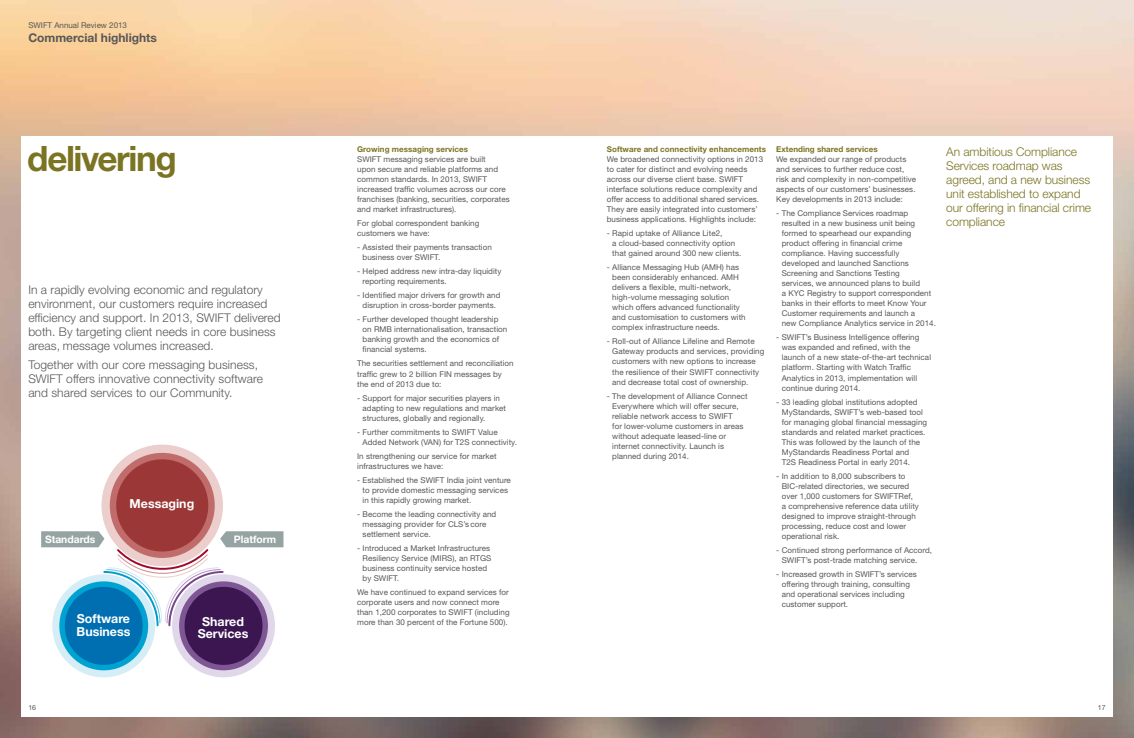
<style>
.page{position:relative;width:1134px;height:738px;background:#fff}
.page>*{position:absolute;margin:0;border:0;box-sizing:border-box;transform-origin:0 0}
.t1{font:700 35px "Helvetica Neue LT Std";letter-spacing:-.04em;color:#7b7422}
.t2{font:700 12.4px/12.4px "Helvetica Neue LT Std";color:#fff}
.t3{font:300 12px/14px "Helvetica Neue LT Std";letter-spacing:.005em;color:#575756}
.t4{font:300 12px/14px "Helvetica Neue LT Std";letter-spacing:-.005em;color:#7b7422}
.t5{font:700 12px "Helvetica Neue LT Std";color:#575756}
.t6{font:700 10.4px "Helvetica Neue LT Std";color:#fff}
.t7{font:8px/10px "Helvetica Neue LT Std";letter-spacing:.005em;color:#575756}
.t8{font:700 8px "Helvetica Neue LT Std";letter-spacing:.005em;color:#7b7422}
.t9{font:7px "Helvetica Neue LT Std";color:#575756}
</style>
<div class="page">
<img style="left:0;top:0;width:1134px;height:737px">
<div style="left:21px;top:136px;width:1092px;height:580px;background:#fff"></div>
<div style="left:101px;top:444px;width:122px;height:121px;background:#eccecc;border-radius:50%"></div>
<svg style="left:52px;top:574px;width:103px;height:102px"></svg>
<svg style="left:59px;top:581px;width:89px;height:88px"></svg>
<div style="left:65px;top:586px;width:78px;height:78px;background:#006fb1;border-radius:50%"></div>
<svg style="left:41px;top:531px;width:242px;height:95px"></svg>
<svg style="left:110px;top:452px;width:105px;height:105px;background:#c0706e"></svg>
<div style="left:116px;top:459px;width:92px;height:92px;background:#9b3837;border-radius:50%"></div>
<div style="left:172px;top:574px;width:103px;height:102px;background:#e0d7ea;border-radius:50%"></div>
<svg style="left:179px;top:581px;width:89px;height:88px"></svg>
<div style="left:185px;top:586px;width:77px;height:78px;background:#3b1651;border-radius:50%"></div>
<p class="t7" style="left:28px;top:20px;width:100px">SWIFT Annual Review 2013</p>
<h3 class="t5" style="left:28px;top:30px;width:130px">Commercial highlights</h3>
<h1 class="t1" style="left:27px;top:137px;width:151px">delivering</h1>
<h3 class="t3" style="left:28px;top:282px;width:254px">In a rapidly evolving economic and regulatory environment, our customers require increased efficiency and support. In 2013, SWIFT delivered both. By targeting client needs in core business areas, message volumes increased.</h3>
<h3 class="t3" style="left:28px;top:356px;width:236px">Together with our core messaging business,<br>SWIFT offers innovative connectivity software and shared services to our Community.</h3>
<h2 class="t2" style="left:130px;top:497px;width:66px">Messaging</h2>
<h3 class="t6" style="left:45px;top:532px;width:52px">Standards</h3>
<h3 class="t6" style="left:234px;top:532px;width:44px">Platform</h3>
<h2 class="t2" style="left:77px;top:612px;width:55px">Software<br>Business</h2>
<h2 class="t2" style="left:198px;top:614px;width:52px;text-align:center">Shared<br>Services</h2>
<p class="t8" style="left:357px;top:144px;width:112px">Growing messaging services</p>
<p class="t7" style="left:357px;top:154px;width:154px">SWIFT messaging services are built<br>upon secure and reliable platforms and common standards. In 2013, SWIFT increased traffic volumes across our core franchises (banking, securities, corporates and market infrastructures).</p>
<p class="t7" style="left:357px;top:218px;width:124px">For global correspondent banking customers we have:</p>
<p class="t7" style="left:363px;top:242px;width:131px;text-indent:-5px">- Assisted their payments transaction business over SWIFT.</p>
<p class="t7" style="left:363px;top:266px;width:140px;text-indent:-5px">- Helped address new intra-day liquidity reporting requirements.</p>
<p class="t7" style="left:357px;top:290px;width:145px;text-align:center">- Identified major drivers for growth and disruption in cross-border payments.</p>
<p class="t7" style="left:363px;top:314px;width:146px;text-indent:-5px">- Further developed thought leadership on RMB internationalisation, transaction banking growth and the economics of financial systems.</p>
<p class="t7" style="left:357px;top:358px;width:158px">The securities settlement and reconciliation traffic grew to 2 billion FIN messages by the end of 2013 due to:</p>
<p class="t7" style="left:363px;top:392px;width:145px;text-indent:-5px">- Support for major securities players in adapting to new regulations and market structures, globally and regionally.</p>
<p class="t7" style="left:363px;top:426px;width:156px;text-indent:-5px">- Further commitments to SWIFT Value<br>Added Network (VAN) for T2S connectivity.</p>
<p class="t7" style="left:357px;top:450px;width:141px">In strengthening our service for market infrastructures we have:</p>
<p class="t7" style="left:363px;top:474px;width:150px;text-indent:-5px">- Established the SWIFT India joint venture to provide domestic messaging services in this rapidly growing market.</p>
<p class="t7" style="left:363px;top:508px;width:135px;text-indent:-5px">- Become the leading connectivity and messaging provider for CLS’s core settlement service.</p>
<p class="t7" style="left:363px;top:542px;width:130px;text-indent:-5px">- Introduced a Market Infrastructures<br>Resiliency Service (MIRS), an RTGS business continuity service hosted by SWIFT.</p>
<p class="t7" style="left:357px;top:586px;width:154px">We have continued to expand services for corporate users and now connect more than 1,200 corporates to SWIFT (including more than 30 percent of the Fortune 500).</p>
<p class="t8" style="left:607px;top:144px;width:161px">Software and connectivity enhancements</p>
<p class="t7" style="left:607px;top:154px;width:158px">We broadened connectivity options in 2013 to cater for distinct and evolving needs across our diverse client base. SWIFT interface solutions reduce complexity and offer access to additional shared services.<br>They are easily integrated into customers’ business applications. Highlights include:</p>
<p class="t7" style="left:612px;top:228px;width:130px;text-indent:-5px">- Rapid uptake of Alliance Lite2,<br>a cloud-based connectivity option that gained around 300 new clients.</p>
<p class="t7" style="left:612px;top:262px;width:135px;text-indent:-5px">- Alliance Messaging Hub (AMH) has been considerably enhanced. AMH delivers a flexible, multi-network, high-volume messaging solution which offers advanced functionality and customisation to customers with complex infrastructure needs.</p>
<p class="t7" style="left:612px;top:336px;width:154px;text-indent:-5px">- Roll-out of Alliance Lifeline and Remote Gateway products and services, providing customers with new options to increase the resilience of their SWIFT connectivity and decrease total cost of ownership.</p>
<p class="t7" style="left:612px;top:390px;width:137px;text-indent:-5px">- The development of Alliance Connect Everywhere which will offer secure, reliable network access to SWIFT<br>for lower-volume customers in areas without adequate leased-line or internet connectivity. Launch is planned during 2014.</p>
<p class="t8" style="left:776px;top:144px;width:103px">Extending shared services</p>
<p class="t7" style="left:776px;top:154px;width:141px">We expanded our range of products and services to further reduce cost, risk and complexity in non-competitive aspects of our customers’ businesses.<br>Key developments in 2013 include:</p>
<p class="t7" style="left:782px;top:208px;width:156px;text-indent:-5px">- The Compliance Services roadmap resulted in a new business unit being formed to spearhead our expanding product offering in financial crime compliance. Having successfully developed and launched Sanctions Screening and Sanctions Testing<br>services, we announced plans to build<br>a KYC Registry to support correspondent banks in their efforts to meet Know Your Customer requirements and launch a<br>new Compliance Analytics service in 2014.</p>
<p class="t7" style="left:782px;top:332px;width:151px;text-indent:-5px">- SWIFT’s Business Intelligence offering was expanded and refined, with the launch of a new state-of-the-art technical platform. Starting with Watch Traffic Analytics in 2013, implementation will continue during 2014.</p>
<p class="t7" style="left:782px;top:396px;width:147px;text-indent:-5px">- 33 leading global institutions adopted MyStandards, SWIFT’s web-based tool for managing global financial messaging standards and related market practices.<br>This was followed by the launch of the MyStandards Readiness Portal and<br>T2S Readiness Portal in early 2014.</p>
<p class="t7" style="left:782px;top:470px;width:139px;text-indent:-5px">- In addition to 8,000 subscribers to BIC-related directories, we secured over 1,000 customers for SWIFTRef, a comprehensive reference data utility designed to improve straight-through processing, reduce cost and lower operational risk.</p>
<p class="t7" style="left:782px;top:544px;width:152px;text-indent:-5px">- Continued strong performance of Accord,<br>SWIFT’s post-trade matching service.</p>
<p class="t7" style="left:782px;top:568px;width:137px;text-indent:-5px">- Increased growth in SWIFT’s services offering through training, consulting and operational services including customer support.</p>
<h3 class="t4" style="left:946px;top:145px;width:146px">An ambitious Compliance<br>Services roadmap was agreed, and a new business unit established to expand our offering in financial crime compliance</h3>
<p class="t9" style="left:28px;top:702px;width:9px">16</p>
<p class="t9" style="left:1098px;top:702px;width:9px">17</p>
</div>
